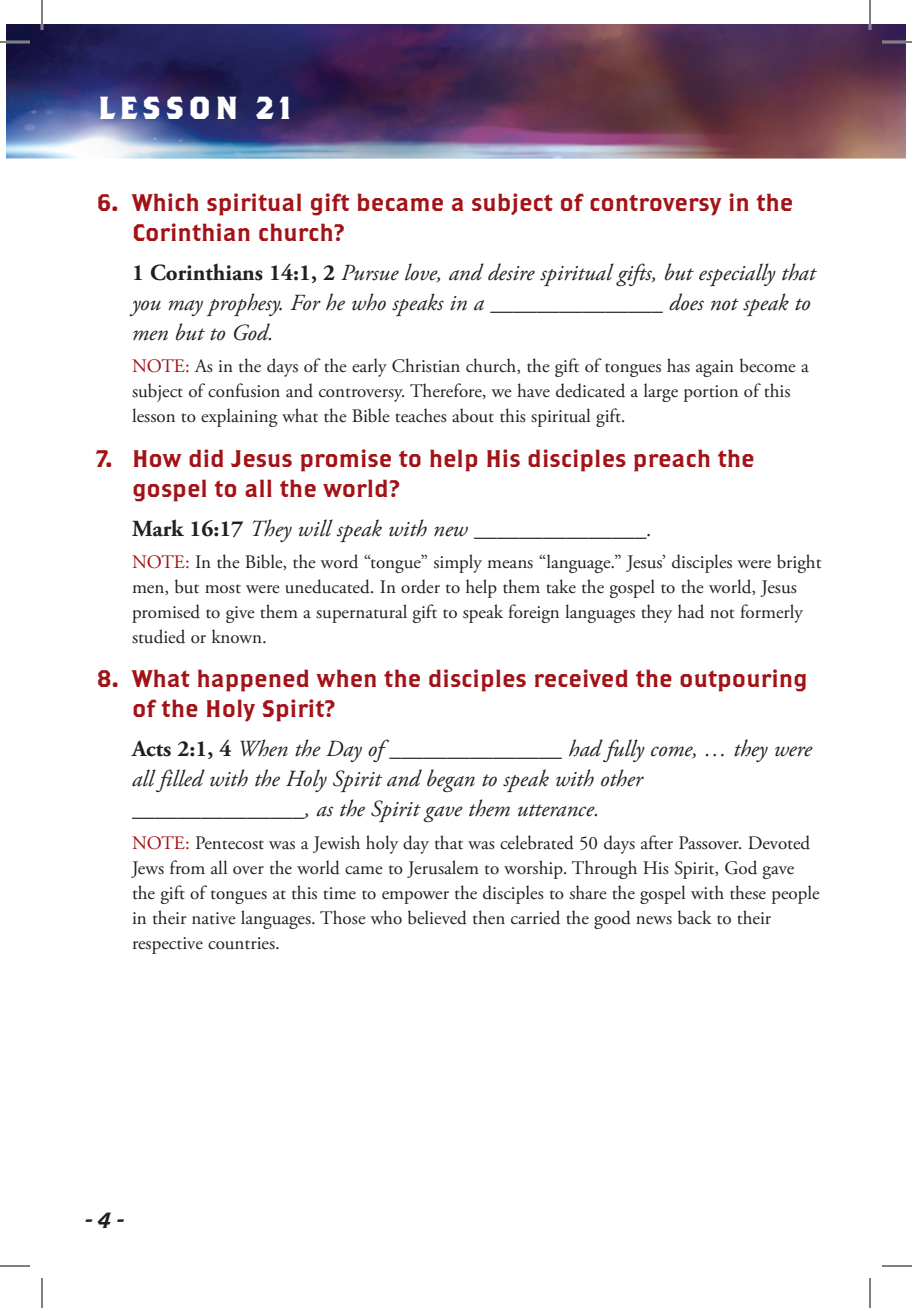
<style>
.page{position:relative;width:912px;height:1308px;background:#fff}
.page>*{position:absolute;margin:0;border:0;box-sizing:border-box;transform-origin:0 0}
.t1{font:700 31.8px "Brothers OT";letter-spacing:.15em;color:#fff}
.QUESTION{font:24px/30px "Brothers OT";color:#a21217}
.VERSES{font:italic 23px/30px "Adobe Garamond Pro";color:#231f20}
.t2{font:22px "Brothers OT Super Slant";color:#231f20}
.NOTE{font:19px/25px "Adobe Garamond Pro";color:#231f20}
.s1{font-weight:700;font-style:normal}
.s2{color:#a21217}
</style>
<div class="page">
<img style="left:6px;top:24px;width:900px;height:134px">
<hr style="left:0;top:41px;width:30px;height:2px;background:#fff">
<hr style="left:882px;top:41px;width:30px;height:2px;background:#fff">
<hr style="left:41px;top:0;width:2px;height:30px;background:#fff">
<hr style="left:869px;top:0;width:2px;height:30px;background:#fff">
<hr style="left:0;top:42px;width:30px;height:1px;background:#000">
<hr style="left:882px;top:42px;width:30px;height:1px;background:#000">
<hr style="left:0;top:1266px;width:30px;height:1px;background:#000">
<hr style="left:882px;top:1266px;width:30px;height:1px;background:#000">
<hr style="left:42px;top:0;width:1px;height:30px;background:#000">
<hr style="left:42px;top:1278px;width:1px;height:30px;background:#000">
<hr style="left:870px;top:0;width:1px;height:30px;background:#000">
<hr style="left:870px;top:1278px;width:1px;height:30px;background:#000">
<p class="t1" style="left:98px;top:93px;width:195px">LESSON 21</p>
<p class="QUESTION" style="left:132px;top:189px;width:663px;text-indent:-36px">6. Which spiritual gift became a subject of controversy in the<br>Corinthian church?</p>
<p class="VERSES" style="left:132px;top:259px;width:685px"><span class="s1">1 Corinthians 14:1, 2</span> Pursue love, and desire spiritual gifts, but especially that you may prophesy. For he who speaks in a _______________ does not speak to men but to God.</p>
<p class="NOTE" style="left:132px;top:355px;width:678px"><span class="s2">NOTE:</span> As in the days of the early Christian church, the gift of tongues has again become a subject of confusion and controversy. Therefore, we have dedicated a large portion of this lesson to explaining what the Bible teaches about this spiritual gift.</p>
<p class="QUESTION" style="left:132px;top:445px;width:624px;text-indent:-36px">7. How did Jesus promise to help His disciples preach the gospel to all the world?</p>
<p class="VERSES" style="left:132px;top:514px;width:522px"><span class="s1">Mark 16:17</span> They will speak with new _______________.</p>
<p class="NOTE" style="left:132px;top:550px;width:691px"><span class="s2">NOTE:</span> In the Bible, the word “tongue” simply means “language.” Jesus’ disciples were bright men, but most were uneducated. In order to help them take the gospel to the world, Jesus promised to give them a supernatural gift to speak foreign languages they had not formerly studied or known.</p>
<p class="QUESTION" style="left:132px;top:665px;width:677px;text-indent:-36px">8. What happened when the disciples received the outpouring of the Holy Spirit?</p>
<p class="VERSES" style="left:132px;top:735px;width:681px"><span class="s1">Acts 2:1, 4</span> When the Day of _______________ had fully come, … they were all filled with the Holy Spirit and began to speak with other _______________, as the Spirit gave them utterance.</p>
<p class="NOTE" style="left:132px;top:831px;width:689px"><span class="s2">NOTE:</span> Pentecost was a Jewish holy day that was celebrated 50 days after Passover. Devoted Jews from all over the world came to Jerusalem to worship. Through His Spirit, God gave the gift of tongues at this time to empower the disciples to share the gospel with these people in their native languages. Those who believed then carried the good news back to their respective countries.</p>
<p class="t2" style="left:85px;top:1210px;width:41px">- 4 -</p>
</div>
